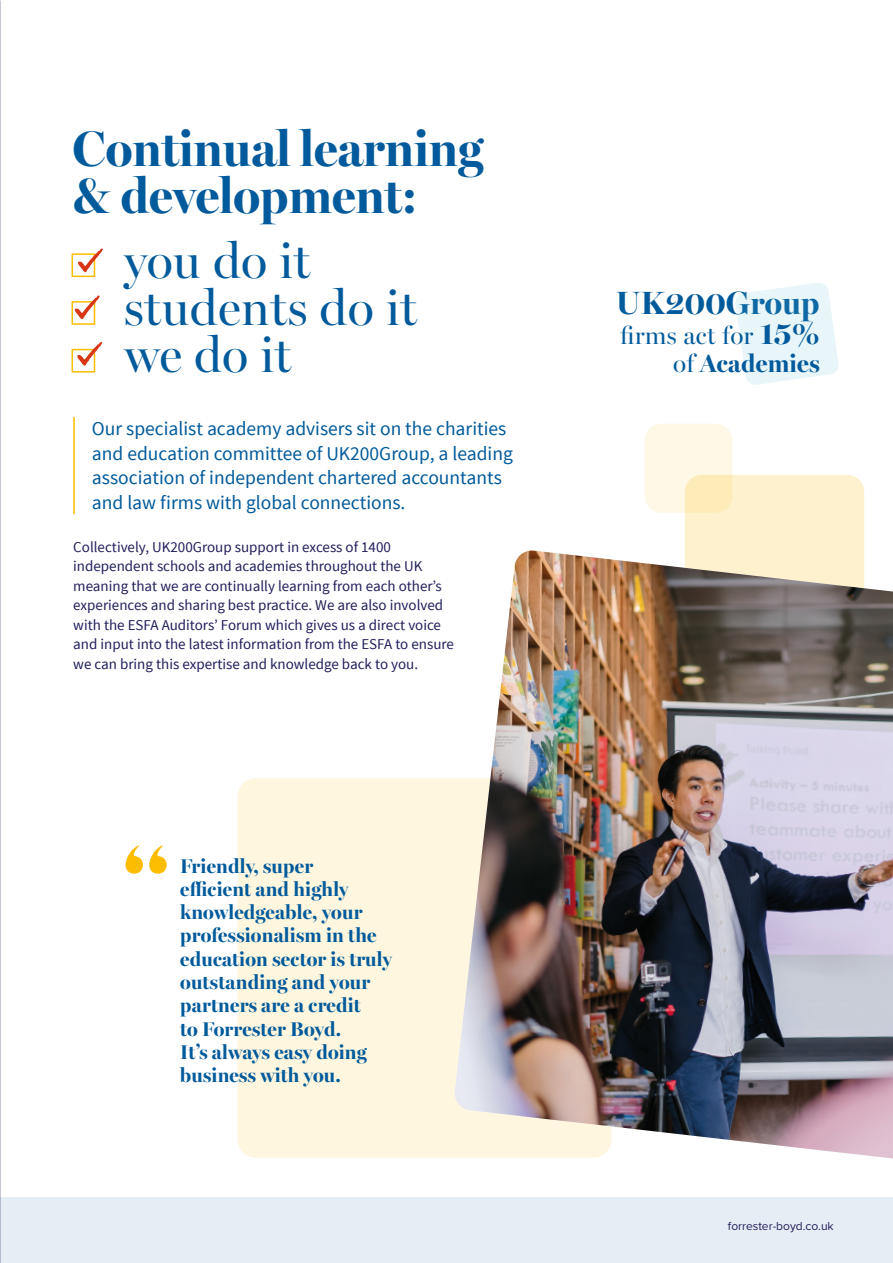
<style>
.page{position:relative;width:893px;height:1263px;background:#fff}
.page>*{position:absolute;margin:0;border:0;box-sizing:border-box;transform-origin:0 0}
.t1{font:700 49.95px/47.4px "Miller Banner";color:#005a9b}
.t2{font:49.95px/47.2px "Miller Banner";color:#005a9b}
.t3{font:700 32.4px "Miller Banner";letter-spacing:.01em;color:#005a9b}
.t4{font:24.9px "Miller Banner";letter-spacing:.01em;color:#005a9b}
.t5{font:700 24.9px "Miller Banner";letter-spacing:.01em;color:#005a9b}
.t6{font:700 19.95px/23.2px "Miller Banner";letter-spacing:.01em;color:#005a9b}
.t7{font:19.5px/24.8px "Source Sans Pro";color:#005a9b}
.t8{font:15px/19.5px "Source Sans Pro";color:#201e5b}
.t9{font:12px "Proxima Nova";color:#201e5b}
.s1{font-weight:400}
.s2{font-weight:700;font-size:32.4px}
</style>
<div class="page">
<img style="left:0;top:0;width:1px;height:679px">
<div style="left:238px;top:778px;width:373px;height:380px;background:#fef6de;border-radius:18px"></div>
<div style="left:685px;top:475px;width:179px;height:182px;background:#fef1cd;border-radius:17px"></div>
<svg style="left:644px;top:424px;width:88px;height:89px;background:#fdf5dc"></svg>
<hr style="left:73px;top:417px;width:2px;height:97px;background:#fcbc00">
<div style="left:0;top:1197px;width:893px;height:66px;background:#e6eef5"></div>
<div style="left:72px;top:253px;width:23px;height:24px;border:2px solid #fcbc00"></div>
<div style="left:72px;top:301px;width:23px;height:24px;border:2px solid #fcbc00"></div>
<div style="left:72px;top:349px;width:23px;height:24px;border:2px solid #fcbc00"></div>
<svg style="left:78px;top:248px;width:25px;height:24px"></svg>
<svg style="left:75px;top:295px;width:25px;height:24px"></svg>
<svg style="left:77px;top:342px;width:25px;height:24px"></svg>
<img style="left:454px;top:550px;width:439px;height:608px">
<svg style="left:735px;top:283px;width:104px;height:102px"></svg>
<svg style="left:125px;top:845px;width:42px;height:29px"></svg>
<h1 class="t1" style="left:73px;top:124px;width:412px">Continual learning &amp; development:</h1>
<h1 class="t2" style="left:124px;top:236px;width:295px">you do it students do it we do it</h1>
<h3 class="t7" style="left:92px;top:416px;width:422px">Our specialist academy advisers sit on the charities and education committee of UK200Group, a leading association of independent chartered accountants and law firms with global connections.</h3>
<p class="t8" style="left:73px;top:537px;width:382px">Collectively, UK200Group support in excess of 1400 independent schools and academies throughout the UK meaning that we are continually learning from each other’s experiences and sharing best practice. We are also involved with the ESFA Auditors’ Forum which gives us a direct voice and input into the latest information from the ESFA to ensure we can bring this expertise and knowledge back to you.</p>
<h3 class="t6" style="left:180px;top:854px;width:213px">Friendly, super<br>efficient and highly knowledgeable, your professionalism in the education sector is truly outstanding and your partners are a credit<br>to Forrester Boyd.<br>It’s always easy doing business with you.</h3>
<h2 class="t3" style="left:616px;top:284px;width:205px">UK200Group</h2>
<h3 class="t5" style="left:673px;top:349px;width:148px"><span class="s1">of</span> Academies</h3>
<h3 class="t4" style="left:620px;top:320px;width:201px">firms act for <span class="s2">15%</span></h3>
<p class="t9" style="left:728px;top:1217px;width:107px">forrester-boyd.co.uk</p>
</div>
